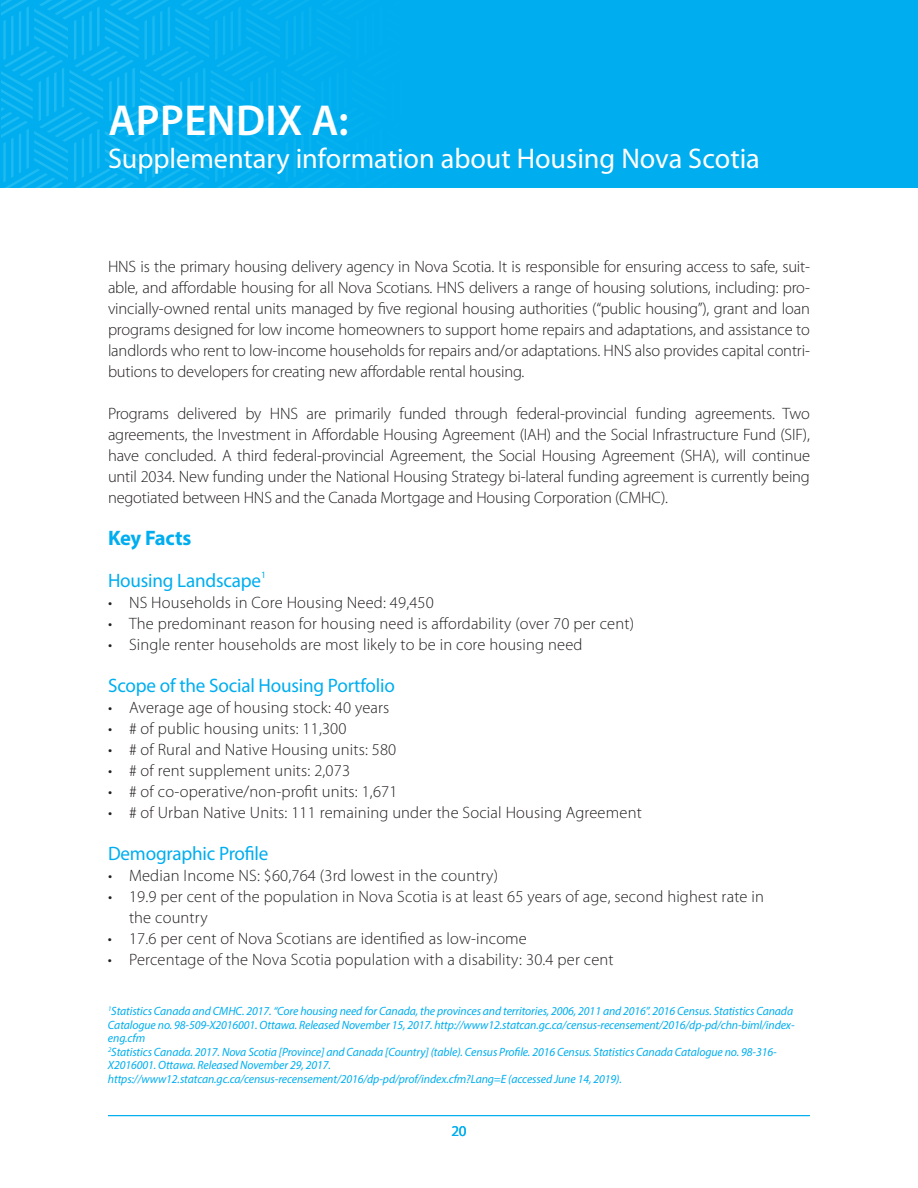
<style>
.page{position:relative;width:918px;height:1188px;background:#fff}
.page>*{position:absolute;margin:0;border:0;box-sizing:border-box;transform-origin:0 0}
.t1{font:600 43.5px "Myriad Pro";letter-spacing:.01em;color:#fff}
.t2{font:28.5px "Myriad Pro";color:#fff}
.t3{font:700 21px "Myriad Pro";letter-spacing:-.015em;color:#00aeef}
.t4{font:19.5px "Myriad Pro";letter-spacing:-.01em;color:#00aeef}
.t5{font:300 16.5px/21px "Myriad Pro";letter-spacing:.01em;color:#231f20;text-align:justify}
.t6{font:15px "Myriad Pro";color:#00aeef}
.t7{font:italic 12px/13.5px "Myriad Pro";letter-spacing:-.01em;color:#00aeef}
</style>
<div class="page">
<hr style="left:108px;top:1115px;width:702px;height:1px;background:#00aeef">
<div style="left:0;top:0;width:918px;height:188px;background:#00aeef"></div>
<svg style="left:1px;top:0;width:302px;height:188px"></svg>
<h1 class="t1" style="left:108px;top:96px;width:242px">APPENDIX A:</h1>
<h2 class="t2" style="left:108px;top:143px;width:653px">Supplementary information about Housing Nova Scotia</h2>
<p class="t5" style="left:108px;top:256px;width:704px">HNS is the primary housing delivery agency in Nova Scotia. It is responsible for ensuring access to safe, suit&shy;able, and affordable housing for all Nova Scotians. HNS delivers a range of housing solutions, including: pro&shy;vincially-owned rental units managed by five regional housing authorities (“public housing”), grant and loan programs designed for low income homeowners to support home repairs and adaptations, and assistance to landlords who rent to low-income households for repairs and/or adaptations. HNS also provides capital contri&shy;butions to developers for creating new affordable rental housing.</p>
<p class="t5" style="left:108px;top:403px;width:704px">Programs delivered by HNS are primarily funded through federal-provincial funding agreements. Two agreements, the Investment in Affordable Housing Agreement (IAH) and the Social Infrastructure Fund (SIF), have concluded. A third federal-provincial Agreement, the Social Housing Agreement (SHA), will continue until 2034. New funding under the National Housing Strategy bi-lateral funding agreement is currently being negotiated between HNS and the Canada Mortgage and Housing Corporation (CMHC).</p>
<p class="t3" style="left:108px;top:524px;width:85px">Key Facts</p>
<p class="t4" style="left:108px;top:569px;width:159px">Housing Landscape<sup>1</sup></p>
<p class="t5" style="left:108px;top:592px;width:327px">• NS Households in Core Housing Need: 49,450</p>
<p class="t5" style="left:108px;top:613px;width:528px">• The predominant reason for housing need is affordability (over 70 per cent)</p>
<p class="t5" style="left:108px;top:634px;width:476px">• Single renter households are most likely to be in core housing need</p>
<p class="t4" style="left:108px;top:675px;width:288px">Scope of the Social Housing Portfolio</p>
<p class="t5" style="left:108px;top:697px;width:283px">• Average age of housing stock: 40 years</p>
<p class="t5" style="left:108px;top:718px;width:240px">• # of public housing units: 11,300</p>
<p class="t5" style="left:108px;top:739px;width:290px">• # of Rural and Native Housing units: 580</p>
<p class="t5" style="left:108px;top:760px;width:244px">• # of rent supplement units: 2,073</p>
<p class="t5" style="left:108px;top:781px;width:291px">• # of co-operative/non-profit units: 1,671</p>
<p class="t5" style="left:108px;top:802px;width:535px">• # of Urban Native Units: 111 remaining under the Social Housing Agreement</p>
<p class="t4" style="left:108px;top:843px;width:162px">Demographic Profile</p>
<p class="t5" style="left:108px;top:865px;width:392px">• Median Income NS: $60,764 (3rd lowest in the country)</p>
<p class="t5" style="left:129px;top:886px;width:636px;text-indent:-21px">• 19.9 per cent of the population in Nova Scotia is at least 65 years of age, second highest rate in the country</p>
<p class="t5" style="left:108px;top:928px;width:421px">• 17.6 per cent of Nova Scotians are identified as low-income</p>
<p class="t5" style="left:108px;top:949px;width:507px">• Percentage of the Nova Scotia population with a disability: 30.4 per cent</p>
<p class="t7" style="left:108px;top:1004px;width:688px"><sup>1</sup>Statistics Canada and CMHC. 2017. “Core housing need for Canada, the provinces and territories, 2006, 2011 and 2016”. 2016 Census. Statistics Canada Catalogue no. 98-509-X2016001. Ottawa. Released November 15, 2017. http://www12.statcan.gc.ca/census-recensement/2016/dp-pd/chn-biml/index&shy;eng.cfm<br><sup>2</sup>Statistics Canada. 2017. Nova Scotia [Province] and Canada [Country] (table). Census Profile. 2016 Census. Statistics Canada Catalogue no. 98-316- X2016001. Ottawa. Released November 29, 2017.<br>https://www12.statcan.gc.ca/census-recensement/2016/dp-pd/prof/index.cfm?Lang=E (accessed June 14, 2019).</p>
<p class="t6" style="left:451px;top:1123px;width:17px">20</p>
</div>
